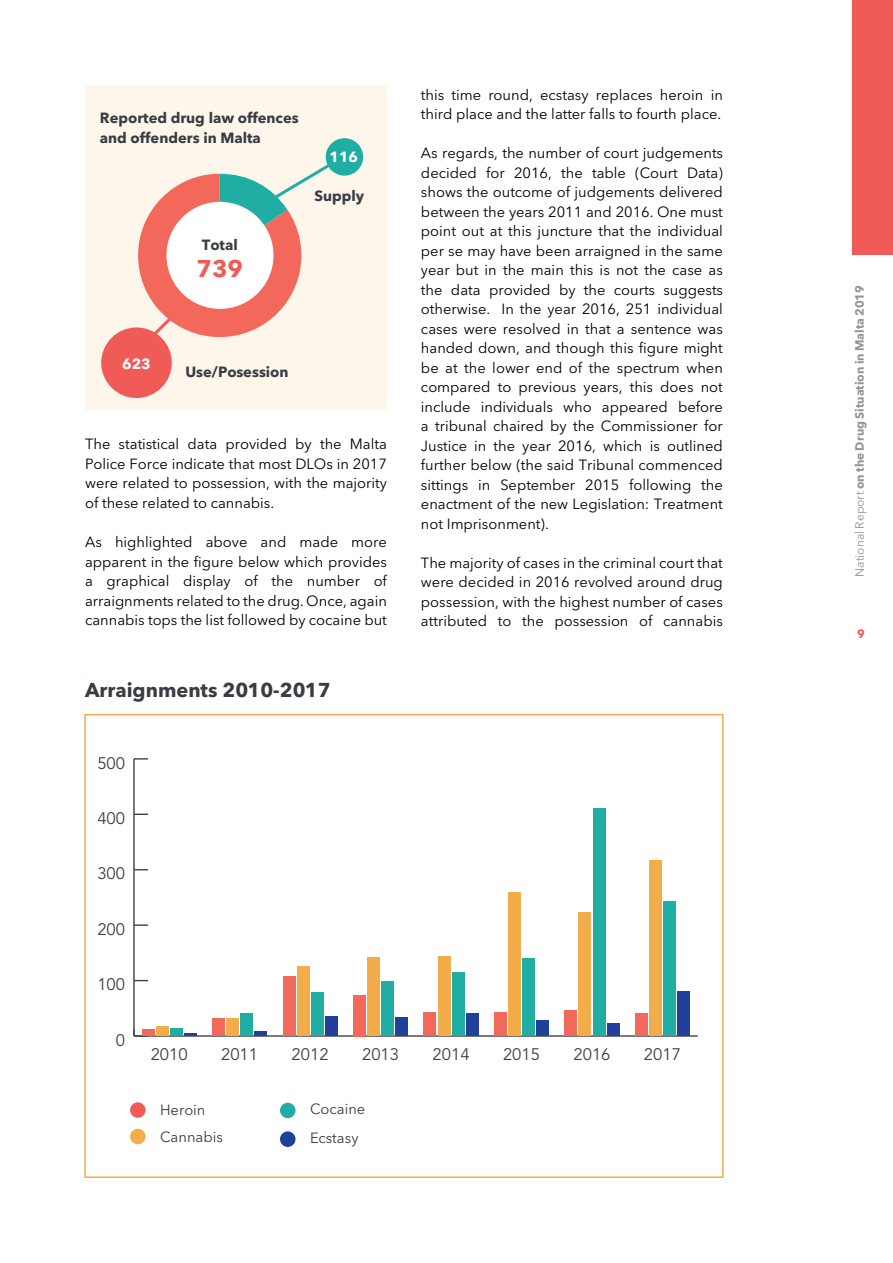
<style>
.page{position:relative;width:893px;height:1263px;background:#fff}
.page>*{position:absolute;margin:0;border:0;box-sizing:border-box;transform-origin:0 0}
.t1{font:700 24px "Avenir Next LT Pro";color:#f15b57}
.t2{font:700 19.95px "Avenir Next LT Pro";color:#373d42}
.t3{font:16.65px "Avenir LT Std";color:#414042}
.t4{font:14.7px/19.5px "Avenir Next LT Pro";color:#000;text-align:justify}
.t5{font:700 14.7px/19.4px "Avenir Next LT Pro";color:#373d42}
.t6{font:14.7px/26.4px "Avenir Next LT Pro";color:#373d42}
.t7{font:700 14.7px "Avenir Next LT Pro";color:#fff}
.t8{font:700 12px "Avenir Next LT Pro";color:#939598}
.t9{font:700 12px "Avenir Next LT Pro";color:#f15b57}
.t10{font:10.2px "Avenir LT Std";color:#414042}
.s1{font-weight:400}
</style>
<div class="page">
<div style="left:852px;top:0;width:41px;height:255px;background:#f15b57"></div>
<div style="left:85px;top:85px;width:302px;height:324px;background:#fef5eb"></div>
<div style="left:84px;top:714px;width:640px;height:464px;border:2px solid #f3ac4a"></div>
<hr style="left:134px;top:1035px;width:564px;height:2px;background:#414042">
<hr style="left:133px;top:759px;width:2px;height:277px;background:#414042">
<svg style="left:133px;top:1029px;width:15px;height:8px"></svg>
<svg style="left:135px;top:980px;width:13px;height:1px"></svg>
<svg style="left:134px;top:924px;width:14px;height:2px"></svg>
<svg style="left:135px;top:869px;width:13px;height:1px"></svg>
<svg style="left:135px;top:814px;width:13px;height:1px"></svg>
<svg style="left:134px;top:758px;width:14px;height:1px"></svg>
<svg style="left:184px;top:1033px;width:13px;height:3px"></svg>
<div style="left:254px;top:1031px;width:13px;height:5px;background:#20409a"></div>
<div style="left:325px;top:1016px;width:13px;height:20px;background:#20409a"></div>
<div style="left:395px;top:1018px;width:13px;height:18px;background:#20409a"></div>
<div style="left:466px;top:1014px;width:13px;height:22px;background:#20409a"></div>
<div style="left:536px;top:1020px;width:13px;height:16px;background:#20409a"></div>
<div style="left:607px;top:1024px;width:12px;height:12px;background:#20409a"></div>
<div style="left:677px;top:991px;width:13px;height:45px;background:#20409a"></div>
<div style="left:170px;top:1028px;width:13px;height:8px;background:#20aea4"></div>
<div style="left:240px;top:1013px;width:13px;height:23px;background:#20aea4"></div>
<div style="left:311px;top:992px;width:13px;height:44px;background:#20aea4"></div>
<div style="left:381px;top:981px;width:13px;height:55px;background:#20aea4"></div>
<div style="left:452px;top:972px;width:12px;height:64px;background:#20aea4"></div>
<div style="left:522px;top:959px;width:13px;height:77px;background:#20aea4"></div>
<div style="left:593px;top:808px;width:12px;height:228px;background:#20aea4"></div>
<div style="left:663px;top:901px;width:13px;height:135px;background:#20aea4"></div>
<div style="left:156px;top:1026px;width:12px;height:10px;background:#f3ac4a"></div>
<div style="left:226px;top:1019px;width:13px;height:17px;background:#f3ac4a"></div>
<div style="left:297px;top:967px;width:12px;height:69px;background:#f3ac4a"></div>
<div style="left:367px;top:958px;width:13px;height:78px;background:#f3ac4a"></div>
<div style="left:438px;top:956px;width:12px;height:80px;background:#f3ac4a"></div>
<div style="left:508px;top:892px;width:13px;height:144px;background:#f3ac4a"></div>
<div style="left:579px;top:913px;width:12px;height:123px;background:#f3ac4a"></div>
<div style="left:649px;top:860px;width:13px;height:176px;background:#f3ac4a"></div>
<div style="left:142px;top:1030px;width:12px;height:6px;background:#f2685b"></div>
<div style="left:212px;top:1018px;width:13px;height:18px;background:#f2685b"></div>
<div style="left:283px;top:977px;width:12px;height:59px;background:#f2685b"></div>
<div style="left:353px;top:995px;width:13px;height:41px;background:#f2685b"></div>
<div style="left:424px;top:1012px;width:12px;height:24px;background:#f2685b"></div>
<div style="left:494px;top:1012px;width:13px;height:24px;background:#f2685b"></div>
<div style="left:564px;top:1010px;width:13px;height:26px;background:#f2685b"></div>
<div style="left:635px;top:1014px;width:13px;height:22px;background:#f2685b"></div>
<div style="left:101px;top:327px;width:71px;height:71px;background:#f15b57;border-radius:50%"></div>
<div style="left:326px;top:138px;width:37px;height:38px;background:#20aea4;border-radius:50%"></div>
<svg style="left:129px;top:160px;width:207px;height:199px"></svg>
<div style="left:166px;top:202px;width:107px;height:107px;background:#fff;border-radius:50%"></div>
<div style="left:130px;top:1102px;width:16px;height:16px;background:#f15b57;border-radius:50%"></div>
<div style="left:130px;top:1129px;width:16px;height:15px;background:#f3ac4a;border-radius:50%"></div>
<div style="left:280px;top:1103px;width:15px;height:15px;background:#20aea4;border-radius:50%"></div>
<div style="left:280px;top:1131px;width:15px;height:16px;background:#20419b;border-radius:50%"></div>
<p class="t5" style="left:100px;top:108px;width:200px">Reported drug law offences and offenders in Malta</p>
<p class="t5" style="left:202px;top:235px;width:38px">Total</p>
<h1 class="t1" style="left:197px;top:248px;width:48px">739</h1>
<p class="t7" style="left:330px;top:144px;width:30px">116</p>
<p class="t5" style="left:314px;top:185px;width:51px">Supply</p>
<p class="t7" style="left:122px;top:351px;width:30px">623</p>
<p class="t5" style="left:185px;top:362px;width:105px">Use/Posession</p>
<p class="t4" style="left:85px;top:434px;width:303px">The statistical data provided by the Malta Police Force indicate that most DLOs in 2017 were related to possession, with the majority of these related to cannabis.</p>
<p class="t4" style="left:85px;top:531px;width:303px">As highlighted above and made more apparent in the figure below which provides a graphical display of the number of arraignments related to the drug. Once, again cannabis tops the list followed by cocaine but</p>
<h2 class="t2" style="left:85px;top:673px;width:247px">Arraignments 2010-2017</h2>
<p class="t3" style="left:97px;top:753px;width:29px">500</p>
<p class="t3" style="left:97px;top:809px;width:29px">400</p>
<p class="t3" style="left:97px;top:864px;width:29px">300</p>
<p class="t3" style="left:97px;top:919px;width:29px">200</p>
<p class="t3" style="left:97px;top:975px;width:29px">100</p>
<p class="t4" style="left:421px;top:84px;width:303px">this time round, ecstasy replaces heroin in third place and the latter falls to fourth place.</p>
<p class="t4" style="left:421px;top:143px;width:303px">As regards, the number of court judgements decided for 2016, the table (Court Data) shows the outcome of judgements delivered between the years 2011 and 2016. One must point out at this juncture that the individual per se may have been arraigned in the same year but in the main this is not the case as the data provided by the courts suggests otherwise. In the year 2016, 251 individual cases were resolved in that a sentence was handed down, and though this figure might be at the lower end of the spectrum when compared to previous years, this does not include individuals who appeared before a tribunal chaired by the Commissioner for Justice in the year 2016, which is outlined further below (the said Tribunal commenced sittings in September 2015 following the enactment of the new Legislation: Treatment not Imprisonment).</p>
<p class="t4" style="left:421px;top:552px;width:303px">The majority of cases in the criminal court that were decided in 2016 revolved around drug possession, with the highest number of cases attributed to the possession of cannabis</p>
<p class="t10" style="left:415px;top:261px;width:33px">Supply</p>
<p class="t3" style="left:116px;top:1030px;width:11px">0</p>
<p class="t3" style="left:151px;top:1044px;width:39px">2010</p>
<p class="t3" style="left:221px;top:1044px;width:39px">2011</p>
<p class="t3" style="left:292px;top:1044px;width:39px">2012</p>
<p class="t3" style="left:362px;top:1044px;width:39px">2013</p>
<p class="t3" style="left:433px;top:1044px;width:39px">2014</p>
<p class="t3" style="left:503px;top:1044px;width:39px">2015</p>
<p class="t3" style="left:573px;top:1044px;width:39px">2016</p>
<p class="t3" style="left:644px;top:1044px;width:39px">2017</p>
<p class="t6" style="left:160px;top:1096px;width:64px">Heroin<br>Cannabis</p>
<p class="t6" style="left:310px;top:1094px;width:57px;line-height:28.7px">Cocaine<br>Ecstasy</p>
<p class="t8" style="left:849px;top:577px;width:293px;rotate:-90deg"><span class="s1">National Report</span> on the Drug Situation in Malta 2019</p>
<p class="t9" style="left:857px;top:623px;width:9px">9</p>
</div>
